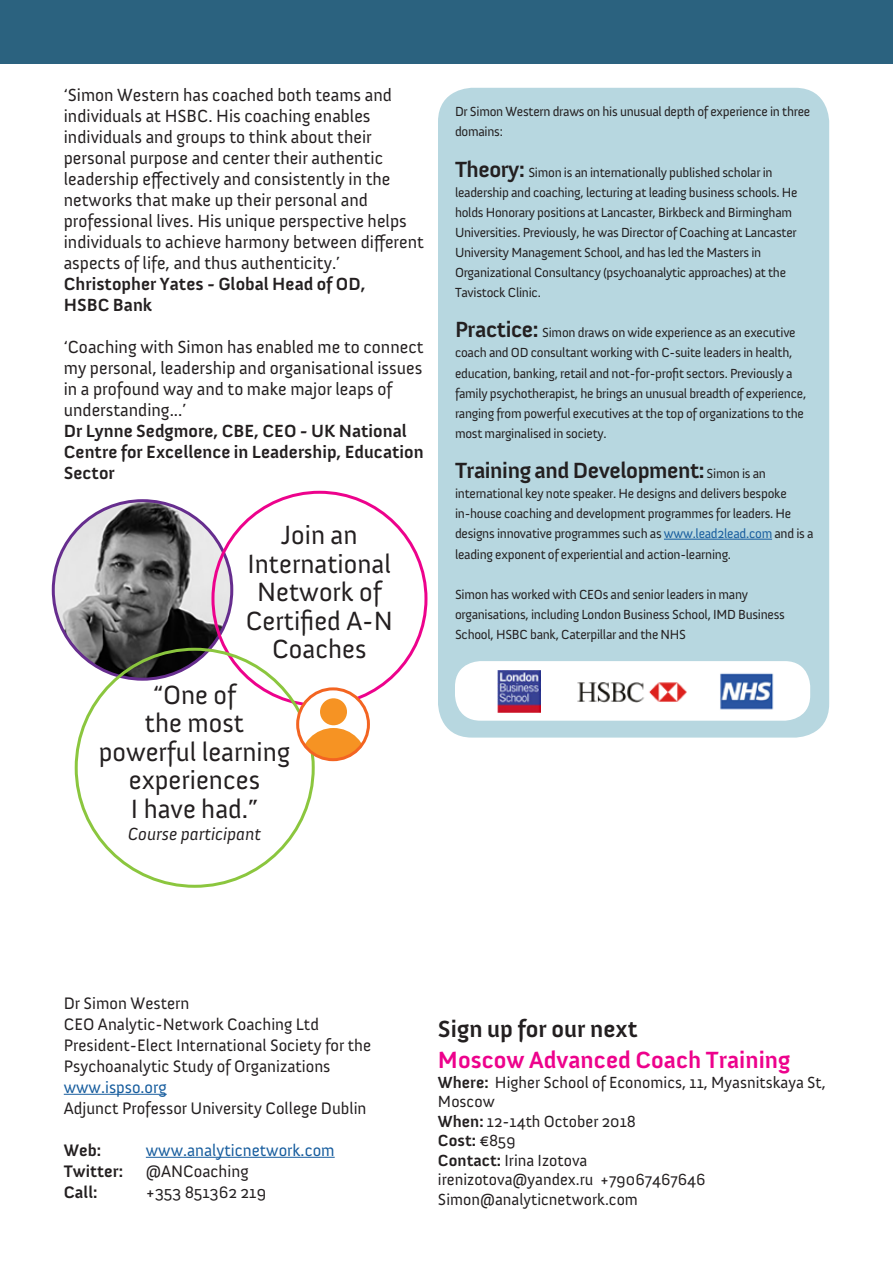
<style>
.page{position:relative;width:893px;height:1263px;background:#fff}
.page>*{position:absolute;margin:0;border:0;box-sizing:border-box;transform-origin:0 0}
.t1{font:27px/28.5px "Anivers";color:#231f20;text-align:center}
.body_text{font:700 24px "Anivers";color:#ed028c}
.body_text-2{font:700 24px "Anivers";color:#231f20}
.t2{font:700 22.5px "Anivers";letter-spacing:-.02em;color:#231f20}
.body_text-3{font:18px/21px "Anivers";color:#231f20}
.body_text-4{font:700 18px/21px "Anivers";color:#231f20}
.t3{font:italic 18px "Anivers";color:#231f20}
.t4{font:17.1px/21px "Anivers";color:#231f20}
.t5{font:17.1px "Anivers";color:#175d9e}
.t6{font:700 17.1px "Anivers";color:#231f20}
.body_text-5{font:16.5px/19.5px "Anivers";color:#231f20}
.body_text-6{font:700 16.5px "Anivers";color:#231f20}
.t7{font:13.5px/20.1px "Anivers";letter-spacing:-.02em;color:#231f20}
.s1{font-weight:700;font-size:22.5px}
.s2{font-weight:400;font-size:13.5px}
.s3{color:#175d9e}
.s4{font-weight:700}
.s5{font-weight:400}
</style>
<div class="page">
<div style="left:438px;top:88px;width:391px;height:650px;background:#b7d7e0;border-radius:34px"></div>
<div style="left:455px;top:661px;width:355px;height:60px;background:#fff;border-radius:26px"></div>
<hr style="left:664px;top:539px;width:108px;height:1px;background:#175d9e">
<div style="left:0;top:0;width:893px;height:64px;background:#2b627f"></div>
<img style="left:53px;top:501px;width:179px;height:178px">
<hr style="left:64px;top:1094px;width:103px;height:1px;background:#175d9e">
<hr style="left:146px;top:1157px;width:189px;height:1px;background:#175d9e">
<img style="left:497px;top:670px;width:43px;height:42px">
<img style="left:577px;top:682px;width:110px;height:21px">
<img style="left:720px;top:673px;width:54px;height:37px">
<svg style="left:300px;top:728px;width:67px;height:32px"></svg>
<div style="left:320px;top:698px;width:27px;height:27px;background:#f69323;border-radius:50%"></div>
<div style="left:296px;top:687px;width:74px;height:74px;border:3px solid #f36421;border-radius:50%"></div>
<p class="body_text-3" style="left:64px;top:85px;width:362px">‘Simon Western has coached both teams and individuals at HSBC. His coaching enables individuals and groups to think about their personal purpose and center their authentic leadership effectively and consistently in the networks that make up their personal and professional lives. His unique perspective helps individuals to achieve harmony between different aspects of life, and thus authenticity.’</p>
<p class="body_text-4" style="left:64px;top:274px;width:303px">Christopher Yates - Global Head of OD,<br>HSBC Bank</p>
<p class="body_text-3" style="left:64px;top:337px;width:361px">‘Coaching with Simon has enabled me to connect my personal, leadership and organisational issues in a profound way and to make major leaps of understanding...’</p>
<p class="body_text-4" style="left:64px;top:421px;width:361px">Dr Lynne Sedgmore, CBE, CEO - UK National<br>Centre for Excellence in Leadership, Education<br>Sector</p>
<p class="t1" style="left:281px;top:521px;width:78px">Join an</p>
<p class="t1" style="left:246px;top:550px;width:149px">International<br>Network of<br>Certified A-N<br>Coaches</p>
<p class="t1" style="left:153px;top:681px;width:84px">“One of</p>
<p class="t1" style="left:99px;top:709px;width:193px">the most powerful learning experiences</p>
<p class="t1" style="left:131px;top:795px;width:128px">I have had.”</p>
<p class="t3" style="left:128px;top:824px;width:135px">Course participant</p>
<p class="t7" style="left:455px;top:102px;width:357px">Dr Simon Western draws on his unusual depth of experience in three domains:</p>
<p class="t7" style="left:455px;top:162px;width:344px"><span class="s1">Theory:</span> Simon is an internationally published scholar in leadership and coaching, lecturing at leading business schools. He holds Honorary positions at Lancaster, Birkbeck and Birmingham Universities. Previously, he was Director of Coaching at Lancaster University Management School, and has led the Masters in Organizational Consultancy (psychoanalytic approaches) at the Tavistock Clinic.</p>
<p class="t7" style="left:455px;top:323px;width:353px"><span class="s1">Practice:</span> Simon draws on wide experience as an executive coach and OD consultant working with C-suite leaders in health, education, banking, retail and not-for-profit sectors. Previously a family psychotherapist, he brings an unusual breadth of experience, ranging from powerful executives at the top of organizations to the most marginalised in society.</p>
<p class="t2" style="left:455px;top:458px;width:313px">Training and Development: <span class="s2">Simon is an</span></p>
<p class="t7" style="left:455px;top:484px;width:360px">international key note speaker. He designs and delivers bespoke in-house coaching and development programmes for leaders. He designs innovative programmes such as <span class="s3">www.lead2lead.com</span> and is a leading exponent of experiential and action-learning.</p>
<p class="t7" style="left:455px;top:584px;width:331px">Simon has worked with CEOs and senior leaders in many organisations, including London Business School, IMD Business<br>School, HSBC bank, Caterpillar and the NHS</p>
<p class="t4" style="left:64px;top:993px;width:127px">Dr Simon Western</p>
<p class="t4" style="left:64px;top:1014px;width:257px">CEO Analytic-Network Coaching Ltd</p>
<p class="t4" style="left:64px;top:1035px;width:309px">President-Elect International Society for the<br>Psychoanalytic Study of Organizations</p>
<p class="t5" style="left:64px;top:1078px;width:104px">www.ispso.org</p>
<p class="t4" style="left:64px;top:1098px;width:304px">Adjunct Professor University College Dublin</p>
<p class="t6" style="left:64px;top:1141px;width:39px">Web:</p>
<p class="t5" style="left:146px;top:1141px;width:190px">www.analyticnetwork.com</p>
<p class="t6" style="left:64px;top:1162px;width:61px">Twitter:</p>
<p class="t4" style="left:146px;top:1161px;width:104px">@ANCoaching</p>
<p class="t6" style="left:64px;top:1183px;width:35px">Call:</p>
<p class="t4" style="left:146px;top:1182px;width:122px">+353 851362 219</p>
<p class="body_text-2" style="left:438px;top:1016px;width:201px">Sign up for our next</p>
<p class="body_text" style="left:438px;top:1047px;width:354px">Moscow Advanced Coach Training</p>
<p class="body_text-5" style="left:438px;top:1073px;width:389px"><span class="s4">Where:</span> Higher School of Economics, 11, Myasnitskaya St,<br>Moscow</p>
<p class="body_text-5" style="left:438px;top:1112px;width:200px"><span class="s4">When:</span> 12-14th October 2018</p>
<p class="body_text-6" style="left:438px;top:1132px;width:79px">Cost: <span class="s5">€859</span></p>
<p class="body_text-5" style="left:438px;top:1151px;width:151px"><span class="s4">Contact:</span> Irina Izotova</p>
<p class="body_text-5" style="left:438px;top:1170px;width:269px">irenizotova@yandex.ru +79067467646</p>
<p class="body_text-5" style="left:438px;top:1190px;width:202px">Simon@analyticnetwork.com</p>
</div>
